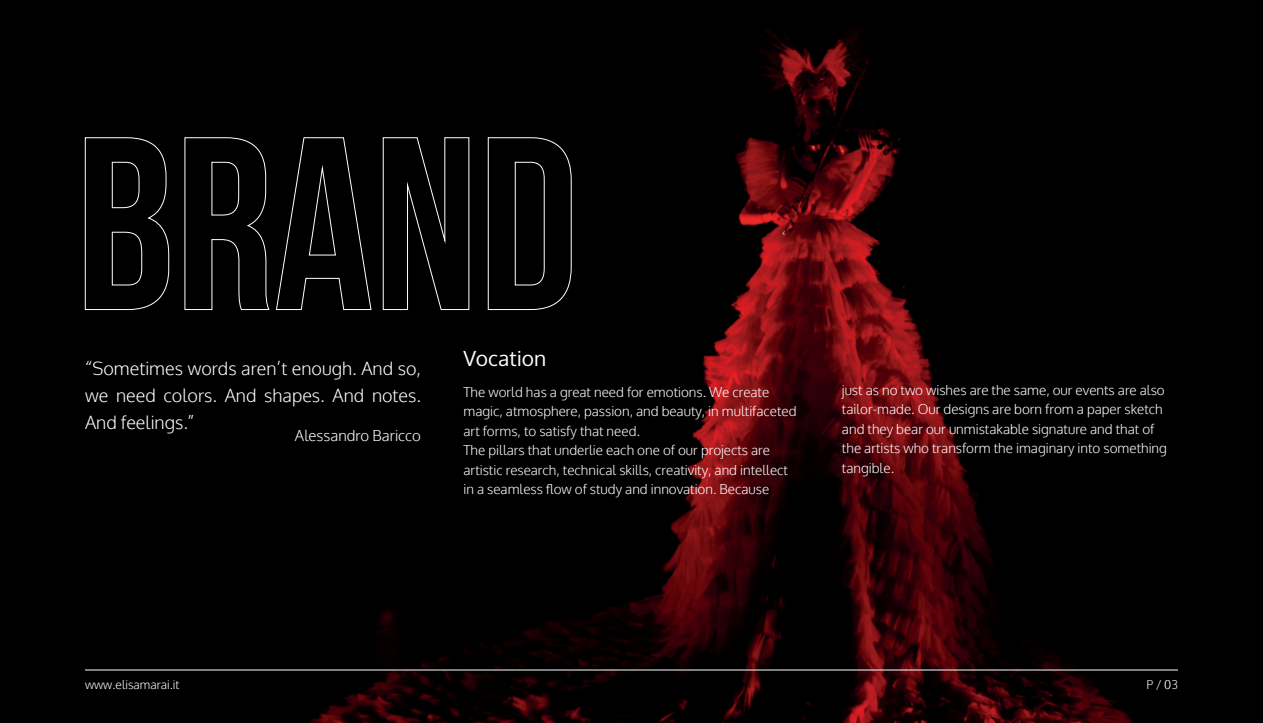
<style>
.page{position:relative;width:1263px;height:723px;background:#000}
.page>*{position:absolute;margin:0;border:0;box-sizing:border-box;transform-origin:0 0}
.t1{font:21px "Oxygen";color:#fff}
.t2{font:300 18px/27px "Oxygen";color:#fff;text-align:justify}
.t3{font:300 15px "Oxygen";color:#fff}
.t4{font:300 13.5px/19.5px "Oxygen";color:#fff}
.t5{font:300 12px "Oxygen";color:#fff}
</style>
<div class="page">
<img style="left:101px;top:29px;width:1077px;height:694px">
<svg style="left:85px;top:137px;width:487px;height:173px"></svg>
<hr style="left:85px;top:670px;width:1093px;height:1px;background:#fff">
<p class="t2" style="left:85px;top:355px;width:337px">“Sometimes words aren’t enough. And so, we need colors. And shapes. And notes.<br>And feelings.”</p>
<p class="t3" style="left:295px;top:426px;width:127px">Alessandro Baricco</p>
<p class="t1" style="left:463px;top:344px;width:84px">Vocation</p>
<p class="t4" style="left:463px;top:382px;width:335px">The world has a great need for emotions. We create magic, atmosphere, passion, and beauty, in multifaceted art forms, to satisfy that need.</p>
<p class="t4" style="left:463px;top:441px;width:326px">The pillars that underlie each one of our projects are artistic research, technical skills, creativity, and intellect in a seamless flow of study and innovation. Because</p>
<p class="t4" style="left:842px;top:380px;width:326px">just as no two wishes are the same, our events are also tailor-made. Our designs are born from a paper sketch and they bear our unmistakable signature and that of the artists who transform the imaginary into something tangible.</p>
<p class="t5" style="left:85px;top:677px;width:96px">www.elisamarai.it</p>
<p class="t5" style="left:1146px;top:677px;width:33px">P / 03</p>
</div>
